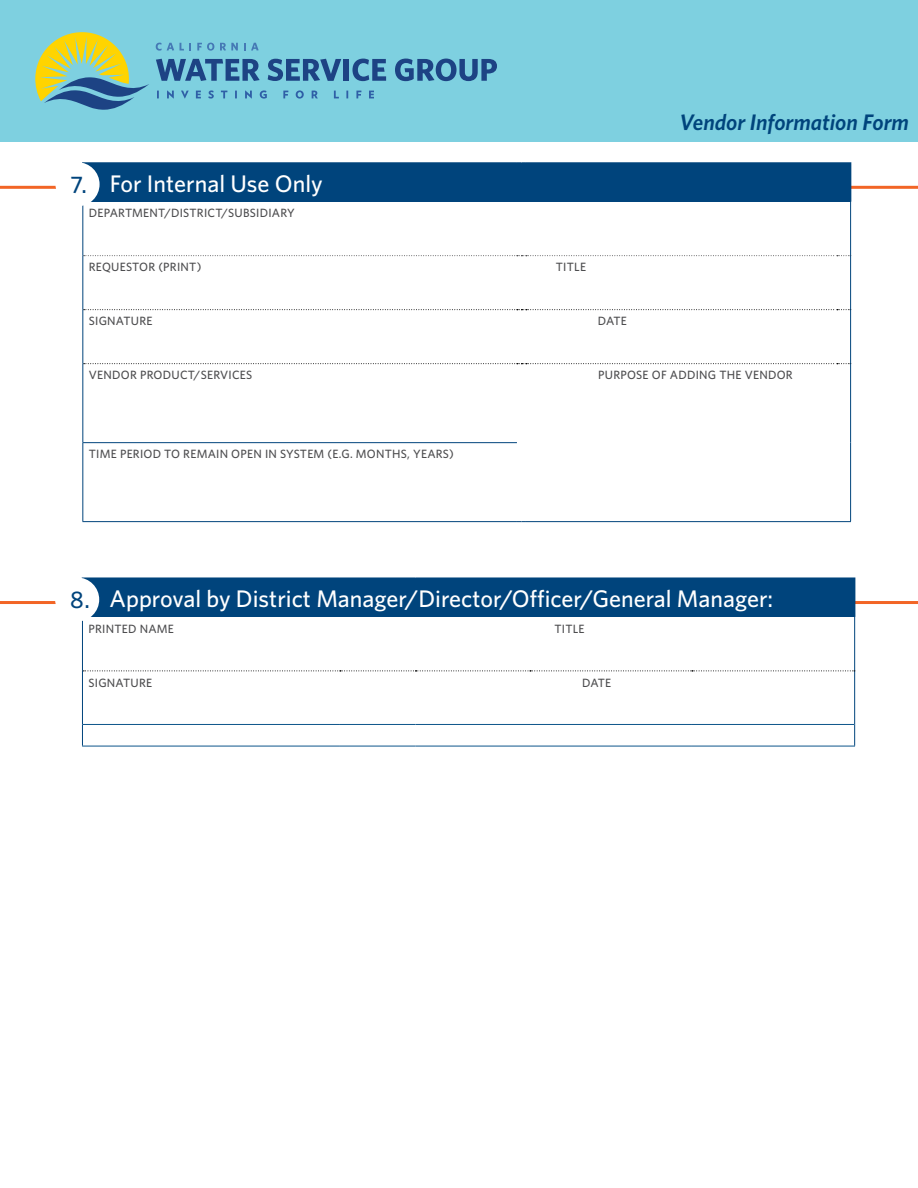
<style>
.page{position:relative;width:918px;height:1188px;background:#fff}
.page>*{position:absolute;margin:0;border:0;box-sizing:border-box;transform-origin:0 0}
.t1{font:500 24px "Whitney";color:#fff}
.t2{font:500 24px "Whitney";color:#00447c}
.t3{font:italic 600 22.5px "Whitney";color:#00447c}
.Form_text{font:500 12px "Whitney";letter-spacing:.02em;color:#4d4d4f}
</style>
<div class="page">
<div style="left:0;top:0;width:918px;height:141px;background:#7ed0e0"></div>
<svg style="left:35px;top:32px;width:114px;height:78px"></svg>
<svg style="left:157px;top:90px;width:217px;height:9px"></svg>
<svg style="left:156px;top:59px;width:104px;height:22px"></svg>
<svg style="left:268px;top:59px;width:73px;height:22px"></svg>
<div style="left:344px;top:59px;width:5px;height:22px;background:#1d4384"></div>
<svg style="left:352px;top:59px;width:34px;height:22px"></svg>
<svg style="left:395px;top:59px;width:102px;height:22px"></svg>
<svg style="left:156px;top:43px;width:18px;height:8px"></svg>
<svg style="left:180px;top:43px;width:11px;height:7px"></svg>
<svg style="left:197px;top:43px;width:17px;height:8px"></svg>
<svg style="left:220px;top:43px;width:18px;height:8px"></svg>
<svg style="left:244px;top:43px;width:15px;height:8px"></svg>
<hr style="left:0;top:186px;width:918px;height:3px;background:#f26526">
<hr style="left:0;top:601px;width:918px;height:3px;background:#f26526">
<div style="left:83px;top:163px;width:768px;height:39px;background:#00447c"></div>
<hr style="left:82px;top:162px;width:435px;height:2px;background:#00447c">
<hr style="left:526px;top:162px;width:311px;height:2px;background:#00447c">
<svg style="left:837px;top:162px;width:14px;height:1px"></svg>
<svg style="left:84px;top:255px;width:766px;height:1px"></svg>
<svg style="left:84px;top:309px;width:766px;height:1px"></svg>
<svg style="left:84px;top:363px;width:766px;height:1px"></svg>
<hr style="left:82px;top:202px;width:1px;height:54px;background:#00447c">
<hr style="left:850px;top:202px;width:1px;height:54px;background:#00447c">
<hr style="left:82px;top:256px;width:1px;height:54px;background:#00447c">
<hr style="left:850px;top:256px;width:1px;height:54px;background:#00447c">
<hr style="left:82px;top:310px;width:1px;height:54px;background:#00447c">
<hr style="left:850px;top:310px;width:1px;height:54px;background:#00447c">
<hr style="left:82px;top:364px;width:1px;height:78px;background:#00447c">
<hr style="left:850px;top:364px;width:1px;height:79px;background:#00447c">
<hr style="left:82px;top:442px;width:435px;height:1px;background:#00447c">
<hr style="left:82px;top:443px;width:1px;height:78px;background:#00447c">
<hr style="left:850px;top:443px;width:1px;height:78px;background:#00447c">
<hr style="left:82px;top:521px;width:435px;height:1px;background:#00447c">
<hr style="left:526px;top:521px;width:311px;height:1px;background:#00447c">
<svg style="left:837px;top:521px;width:14px;height:1px"></svg>
<div style="left:56px;top:162px;width:44px;height:44px;background:#fff;border-radius:50%"></div>
<div style="left:82px;top:578px;width:773px;height:39px;background:#00447c"></div>
<hr style="left:82px;top:577px;width:258px;height:2px;background:#00447c">
<hr style="left:340px;top:577px;width:76px;height:2px;background:#00447c">
<hr style="left:416px;top:577px;width:114px;height:2px;background:#00447c">
<hr style="left:530px;top:577px;width:162px;height:2px;background:#00447c">
<hr style="left:692px;top:577px;width:163px;height:2px;background:#00447c">
<hr style="left:82px;top:671px;width:1px;height:53px;background:#00447c">
<hr style="left:854px;top:671px;width:1px;height:53px;background:#00447c">
<svg style="left:82px;top:724px;width:1px;height:22px"></svg>
<svg style="left:854px;top:724px;width:1px;height:22px"></svg>
<hr style="left:83px;top:724px;width:257px;height:1px;background:#0d558a">
<hr style="left:340px;top:724px;width:76px;height:1px;background:#0d558a">
<hr style="left:416px;top:724px;width:114px;height:1px;background:#0d558a">
<hr style="left:530px;top:724px;width:162px;height:1px;background:#0d558a">
<hr style="left:692px;top:724px;width:162px;height:1px;background:#0d558a">
<hr style="left:82px;top:746px;width:258px;height:1px;background:#0d558a">
<hr style="left:340px;top:746px;width:76px;height:1px;background:#0d558a">
<hr style="left:416px;top:746px;width:114px;height:1px;background:#0d558a">
<hr style="left:530px;top:746px;width:162px;height:1px;background:#0d558a">
<hr style="left:692px;top:746px;width:163px;height:1px;background:#0d558a">
<hr style="left:82px;top:617px;width:1px;height:54px;background:#00447c">
<hr style="left:854px;top:617px;width:1px;height:54px;background:#00447c">
<svg style="left:83px;top:671px;width:772px;height:1px"></svg>
<div style="left:55px;top:577px;width:44px;height:45px;background:#fff;border-radius:50%"></div>
<p class="t1" style="left:110px;top:168px;width:214px">For Internal Use Only</p>
<p class="Form_text" style="left:89px;top:205px;width:207px">DEPARTMENT/DISTRICT/SUBSIDIARY</p>
<p class="t2" style="left:71px;top:168px;width:18px">7.</p>
<p class="Form_text" style="left:89px;top:259px;width:114px">REQUESTOR (PRINT)</p>
<p class="Form_text" style="left:556px;top:259px;width:32px">TITLE</p>
<p class="Form_text" style="left:89px;top:313px;width:65px">SIGNATURE</p>
<p class="Form_text" style="left:598px;top:313px;width:31px">DATE</p>
<h2 class="t3" style="left:680px;top:108px;width:231px">Vendor Information Form</h2>
<p class="Form_text" style="left:89px;top:367px;width:165px">VENDOR PRODUCT/SERVICES</p>
<p class="Form_text" style="left:598px;top:367px;width:196px">PURPOSE OF ADDING THE VENDOR</p>
<p class="Form_text" style="left:89px;top:446px;width:367px">TIME PERIOD TO REMAIN OPEN IN SYSTEM (E.G. MONTHS, YEARS)</p>
<p class="t1" style="left:110px;top:583px;width:665px">Approval by District Manager/Director/Officer/General Manager:</p>
<p class="Form_text" style="left:88px;top:620px;width:87px">PRINTED NAME</p>
<p class="Form_text" style="left:554px;top:620px;width:32px">TITLE</p>
<p class="t2" style="left:70px;top:584px;width:21px">8.</p>
<p class="Form_text" style="left:88px;top:674px;width:65px">SIGNATURE</p>
<p class="Form_text" style="left:582px;top:674px;width:31px">DATE</p>
</div>
